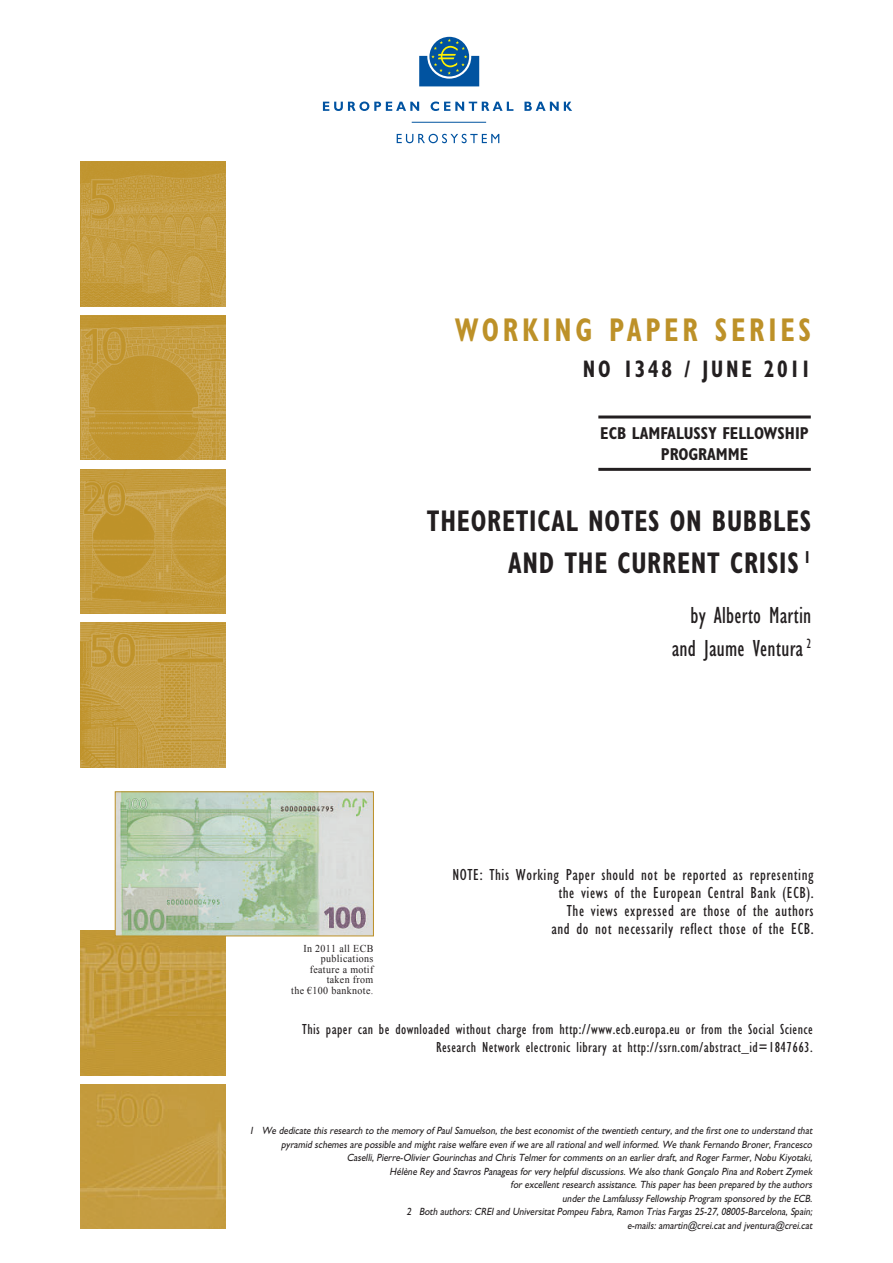
<style>
.page{position:relative;width:893px;height:1263px;background:#fff}
.page>*{position:absolute;margin:0;border:0;box-sizing:border-box;transform-origin:0 0}
.t1{font:700 condensed 33px "Gill Sans Myriad";letter-spacing:.135em;color:#bd9128;scale:.85 1}
.t2{font:700 condensed 30px/42px "Gill Sans Myriad";letter-spacing:.03em;color:#231f20;text-align:right;scale:.85 1}
.t3{font:condensed 24px/33px "Gill Sans Myriad";letter-spacing:.01em;color:#231f20;text-align:right;scale:.95 1}
.t4{font:700 condensed 24px "Gill Sans Myriad";letter-spacing:.13em;color:#231f20;scale:.85 1}
.t5{font:700 condensed 17.25px/20.7px "Gill Sans Myriad";color:#231f20;text-align:center;scale:.95 1}
.t6{font:condensed 16.5px/18px "Gill Sans Myriad";letter-spacing:.035em;color:#231f20;text-align:right}
.t7{font:condensed 15px/18px "Gill Sans Myriad";letter-spacing:.03em;color:#231f20;text-align:right}
.t8{font:italic 10.5px/13.5px "Gill Sans Myriad";color:#231f20;text-align:right;scale:.9 1}
.t9{font:10.5px/10.5px "Times New Roman WGL";letter-spacing:.035em;color:#231f20;text-align:right;scale:.95 1}
</style>
<div class="page">
<hr style="left:598px;top:415px;width:213px;height:3px;background:#231f20">
<hr style="left:598px;top:468px;width:213px;height:3px;background:#231f20">
<svg style="left:429px;top:37px;width:40px;height:39px"></svg>
<svg style="left:419px;top:39px;width:60px;height:47px"></svg>
<svg style="left:323px;top:102px;width:96px;height:9px"></svg>
<svg style="left:431px;top:102px;width:82px;height:9px"></svg>
<svg style="left:524px;top:102px;width:48px;height:9px"></svg>
<svg style="left:397px;top:134px;width:102px;height:9px"></svg>
<hr style="left:412px;top:122px;width:74px;height:1px;background:#0153a0">
<img style="left:81px;top:162px;width:144px;height:144px">
<img style="left:81px;top:315px;width:144px;height:145px">
<img style="left:81px;top:469px;width:144px;height:145px">
<img style="left:81px;top:623px;width:144px;height:144px">
<img style="left:81px;top:931px;width:144px;height:144px">
<img style="left:81px;top:1084px;width:144px;height:145px">
<img style="left:117px;top:793px;width:255px;height:141px">
<div style="left:115px;top:791px;width:259px;height:145px;border:1px solid #bd9128"></div>
<h1 class="t1" style="left:455px;top:319px;width:421px">WORKING PAPER SERIES</h1>
<h3 class="t4" style="left:583px;top:360px;width:270px">NO 1348 / JUNE 2011</h3>
<h3 class="t5" style="left:600px;top:425px;width:221px">ECB LAMFALUSSY FELLOWSHIP<br>PROGRAMME</h3>
<h2 class="t2" style="left:427px;top:503px;width:454px">THEORETICAL NOTES ON BUBBLES<br>AND THE CURRENT CRISIS <sup>1</sup></h2>
<h3 class="t3" style="left:672px;top:601px;width:148px">by Alberto Martin and Jaume Ventura <sup>2</sup></h3>
<p class="t9" style="left:291px;top:944px;width:88px">In 2011 all ECB publications feature a motif taken from<br>the €100 banknote.</p>
<h3 class="t6" style="left:452px;top:867px;width:363px">NOTE: This Working Paper should not be reported as representing the views of the European Central Bank (ECB).<br>The views expressed are those of the authors<br>and do not necessarily reflect those of the ECB.</h3>
<h3 class="t7" style="left:302px;top:1022px;width:512px">This paper can be downloaded without charge from http://www.ecb.europa.eu or from the Social Science<br>Research Network electronic library at http://ssrn.com/abstract_id=1847663.</h3>
<p class="t8" style="left:249px;top:1125px;width:629px">1 We dedicate this research to the memory of Paul Samuelson, the best economist of the twentieth century, and the first one to understand that pyramid schemes are possible and might raise welfare even if we are all rational and well informed. We thank Fernando Broner, Francesco<br>Caselli, Pierre-Olivier Gourinchas and Chris Telmer for comments on an earlier draft, and Roger Farmer, Nobu Kiyotaki,<br>Hélène Rey and Stavros Panageas for very helpful discussions. We also thank Gonçalo Pina and Robert Zymek<br>for excellent research assistance. This paper has been prepared by the authors<br>under the Lamfalussy Fellowship Program sponsored by the ECB.</p>
<p class="t8" style="left:627px;top:1220px;width:209px">e-mails: amartin@crei.cat and jventura@crei.cat</p>
<p class="t8" style="left:406px;top:1206px;width:454px">2 Both authors: CREI and Universitat Pompeu Fabra, Ramon Trias Fargas 25-27, 08005-Barcelona, Spain;</p>
</div>
